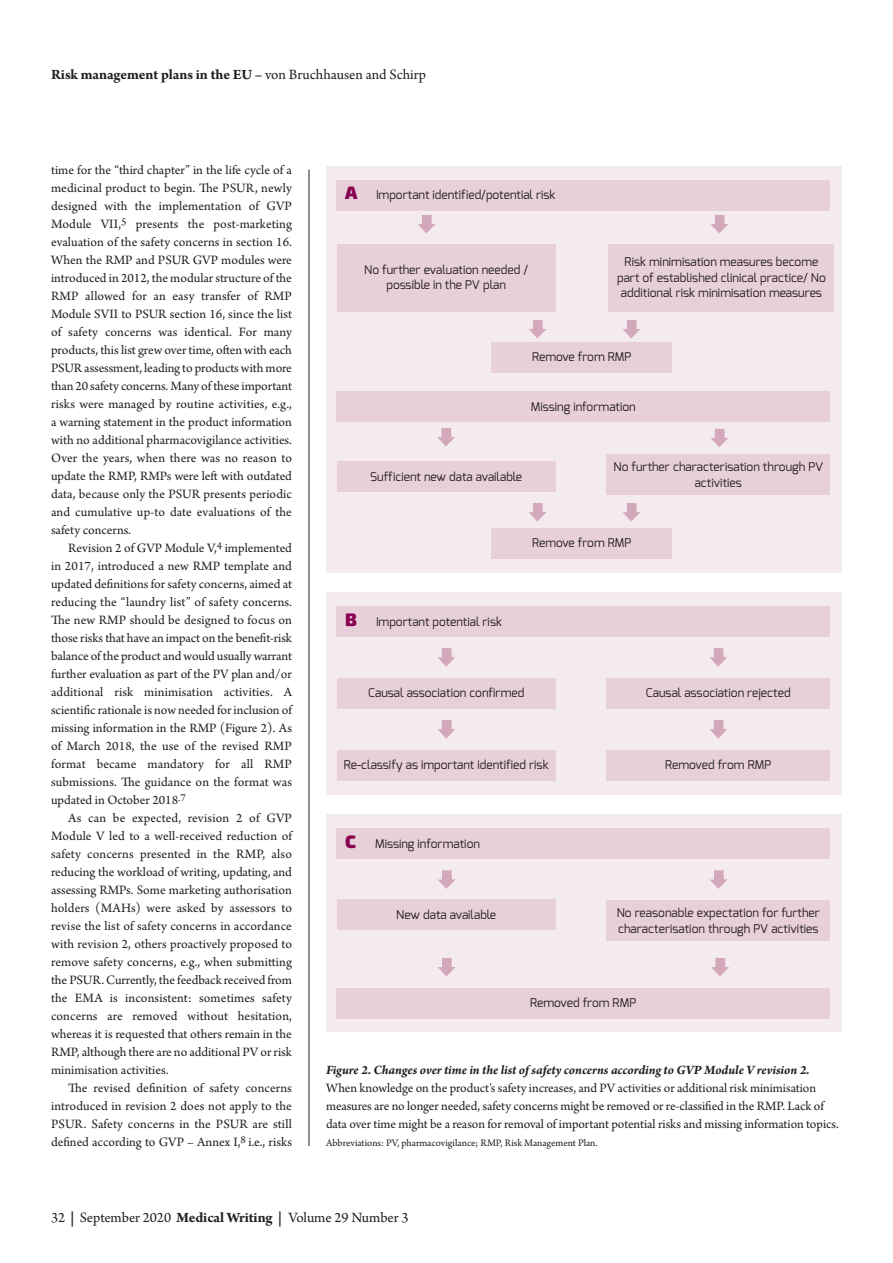
<style>
.page{position:relative;width:893px;height:1263px;background:#fff}
.page>*{position:absolute;margin:0;border:0;box-sizing:border-box;transform-origin:0 0}
.t1{font:700 15px "Arno Pro";letter-spacing:-.005em;color:#231f20}
.t2{font:15px "Arno Pro";letter-spacing:-.005em;color:#231f20}
.t3{font:13.5px/18px "Arno Pro";letter-spacing:-.005em;color:#231f20;text-align:justify}
.t4{font:italic 700 13.5px "Arno Pro";letter-spacing:-.005em;color:#231f20}
.t5{font:12px/15.6px "Exo";color:#231f20;text-align:center}
.t6{font:10.5px "Arno Pro";letter-spacing:-.005em;color:#231f20}
.s1{font-weight:400}
.s2{font-family:"Exo 2";font-weight:900;font-size:18px;color:#88004f}
.s3{font-weight:700}
</style>
<div class="page">
<hr style="left:309px;top:170px;width:1px;height:976px;background:#231f20">
<div style="left:326px;top:166px;width:516px;height:406px;background:#f4ebef"></div>
<div style="left:326px;top:592px;width:516px;height:202px;background:#f4ebef"></div>
<div style="left:326px;top:814px;width:516px;height:218px;background:#f4ebef"></div>
<div style="left:337px;top:180px;width:493px;height:30px;background:#e8d0da"></div>
<div style="left:491px;top:342px;width:181px;height:30px;background:#e8d0da"></div>
<div style="left:337px;top:606px;width:493px;height:30px;background:#e8d0da"></div>
<div style="left:337px;top:828px;width:493px;height:30px;background:#e8d0da"></div>
<div style="left:337px;top:988px;width:493px;height:30px;background:#e8d0da"></div>
<div style="left:491px;top:528px;width:181px;height:30px;background:#e8d0da"></div>
<div style="left:337px;top:462px;width:219px;height:30px;background:#e8d0da"></div>
<div style="left:607px;top:455px;width:223px;height:40px;background:#e8d0da"></div>
<div style="left:337px;top:391px;width:493px;height:30px;background:#e8d0da"></div>
<div style="left:337px;top:244px;width:219px;height:67px;background:#e8d0da"></div>
<div style="left:609px;top:244px;width:225px;height:67px;background:#e8d0da"></div>
<div style="left:337px;top:678px;width:219px;height:30px;background:#e8d0da"></div>
<div style="left:607px;top:678px;width:223px;height:30px;background:#e8d0da"></div>
<div style="left:337px;top:900px;width:219px;height:30px;background:#e8d0da"></div>
<div style="left:607px;top:901px;width:223px;height:40px;background:#e8d0da"></div>
<div style="left:607px;top:750px;width:223px;height:30px;background:#e8d0da"></div>
<svg style="left:418px;top:215px;width:18px;height:18px"></svg>
<svg style="left:711px;top:215px;width:17px;height:18px"></svg>
<svg style="left:623px;top:320px;width:17px;height:18px"></svg>
<svg style="left:529px;top:320px;width:18px;height:18px"></svg>
<svg style="left:438px;top:648px;width:17px;height:19px"></svg>
<svg style="left:710px;top:648px;width:17px;height:19px"></svg>
<svg style="left:710px;top:720px;width:17px;height:19px"></svg>
<svg style="left:438px;top:720px;width:17px;height:19px"></svg>
<svg style="left:710px;top:870px;width:18px;height:19px"></svg>
<svg style="left:438px;top:870px;width:18px;height:19px"></svg>
<svg style="left:711px;top:958px;width:18px;height:18px"></svg>
<svg style="left:438px;top:958px;width:18px;height:18px"></svg>
<svg style="left:437px;top:428px;width:18px;height:18px"></svg>
<svg style="left:711px;top:429px;width:17px;height:18px"></svg>
<svg style="left:623px;top:503px;width:17px;height:19px"></svg>
<svg style="left:529px;top:503px;width:18px;height:19px"></svg>
<div style="left:337px;top:750px;width:219px;height:30px;background:#e8d0da"></div>
<p class="t1" style="left:51px;top:69px;width:377px">Risk management plans in the EU – <span class="s1">von Bruchhausen and Schirp</span></p>
<p class="t3" style="left:51px;top:162px;width:242px">time for the “third chapter” in the life cycle of a medicinal product to begin. The PSUR, newly designed with the implementation of GVP Module VII,<sup>5</sup> presents the post-marketing evaluation of the safety concerns in section 16.<br>When the RMP and PSUR GVP modules were introduced in 2012, the modular structure of the RMP allowed for an easy transfer of RMP Module SVII to PSUR section 16, since the list of safety concerns was identical. For many products, this list grew over time, often with each PSUR assessment, leading to products with more than 20 safety concerns. Many of these important risks were managed by routine activities, e.g., a warning statement in the product information with no additional pharmacovigilance activities.<br>Over the years, when there was no reason to update the RMP, RMPs were left with outdated data, because only the PSUR presents periodic and cumulative up-to date evaluations of the safety concerns.</p>
<p class="t3" style="left:51px;top:540px;width:242px;text-indent:17px">Revision 2 of GVP Module V,<sup>4</sup> implemented in 2017, introduced a new RMP template and updated definitions for safety concerns, aimed at reducing the “laundry list” of safety concerns.<br>The new RMP should be designed to focus on those risks that have an impact on the benefit-risk balance of the product and would usually warrant further evaluation as part of the PV plan and/or additional risk minimisation activities. A scientific rationale is now needed for inclusion of missing information in the RMP (Figure 2). As of March 2018, the use of the revised RMP format became mandatory for all RMP submissions. The guidance on the format was updated in October 2018<sup>.7</sup></p>
<p class="t3" style="left:51px;top:810px;width:242px;text-indent:17px">As can be expected, revision 2 of GVP Module V led to a well-received reduction of safety concerns presented in the RMP, also reducing the workload of writing, updating, and assessing RMPs. Some marketing authorisation holders (MAHs) were asked by assessors to revise the list of safety concerns in accordance with revision 2, others proactively proposed to remove safety concerns, e.g., when submitting the PSUR. Currently, the feedback received from the EMA is inconsistent: sometimes safety concerns are removed without hesitation, whereas it is requested that others remain in the RMP, although there are no additional PV or risk minimisation activities.</p>
<p class="t3" style="left:51px;top:1080px;width:242px;text-indent:17px">The revised definition of safety concerns introduced in revision 2 does not apply to the PSUR. Safety concerns in the PSUR are still defined according to GVP – Annex I,<sup>8</sup> i.e., risks</p>
<p class="t5" style="left:345px;top:187px;width:212px"><span class="s2">A</span> Important identified/potential risk</p>
<p class="t5" style="left:364px;top:262px;width:165px">No further evaluation needed / possible in the PV plan</p>
<p class="t5" style="left:617px;top:254px;width:210px">Risk minimisation measures become part of established clinical practice/ No additional risk minimisation measures</p>
<p class="t5" style="left:532px;top:349px;width:101px">Remove from RMP</p>
<p class="t5" style="left:531px;top:399px;width:106px">Missing information</p>
<p class="t5" style="left:370px;top:469px;width:154px">Sufficient new data available</p>
<p class="t5" style="left:614px;top:459px;width:211px">No further characterisation through PV activities</p>
<p class="t5" style="left:345px;top:614px;width:158px"><span class="s2">B</span> Important potential risk</p>
<p class="t5" style="left:532px;top:535px;width:101px">Remove from RMP</p>
<p class="t5" style="left:368px;top:685px;width:158px">Causal association confirmed</p>
<p class="t5" style="left:646px;top:685px;width:146px">Causal association rejected</p>
<p class="t5" style="left:344px;top:757px;width:206px">Re-classify as important identified risk</p>
<p class="t5" style="left:665px;top:757px;width:108px">Removed from RMP</p>
<p class="t5" style="left:345px;top:836px;width:136px"><span class="s2">C</span> Missing information</p>
<p class="t5" style="left:396px;top:907px;width:102px">New data available</p>
<p class="t5" style="left:617px;top:905px;width:205px;text-align:left">No reasonable expectation for further characterisation through PV activities</p>
<p class="t5" style="left:530px;top:995px;width:108px">Removed from RMP</p>
<p class="t4" style="left:326px;top:1065px;width:485px">Figure 2. Changes over time in the list of safety concerns according to GVP Module V revision 2.</p>
<p class="t3" style="left:326px;top:1080px;width:514px;text-align:left">When knowledge on the product's safety increases, and PV activities or additional risk minimisation measures are no longer needed, safety concerns might be removed or re-classified in the RMP. Lack of data over time might be a reason for removal of important potential risks and missing information topics.</p>
<p class="t6" style="left:326px;top:1139px;width:273px">Abbreviations: PV, pharmacovigilance; RMP, Risk Management Plan.</p>
<p class="t2" style="left:51px;top:1212px;width:359px">32 <span class="s3">|</span> September 2020 <span class="s3">Medical Writing |</span> Volume 29 Number 3</p>
</div>
